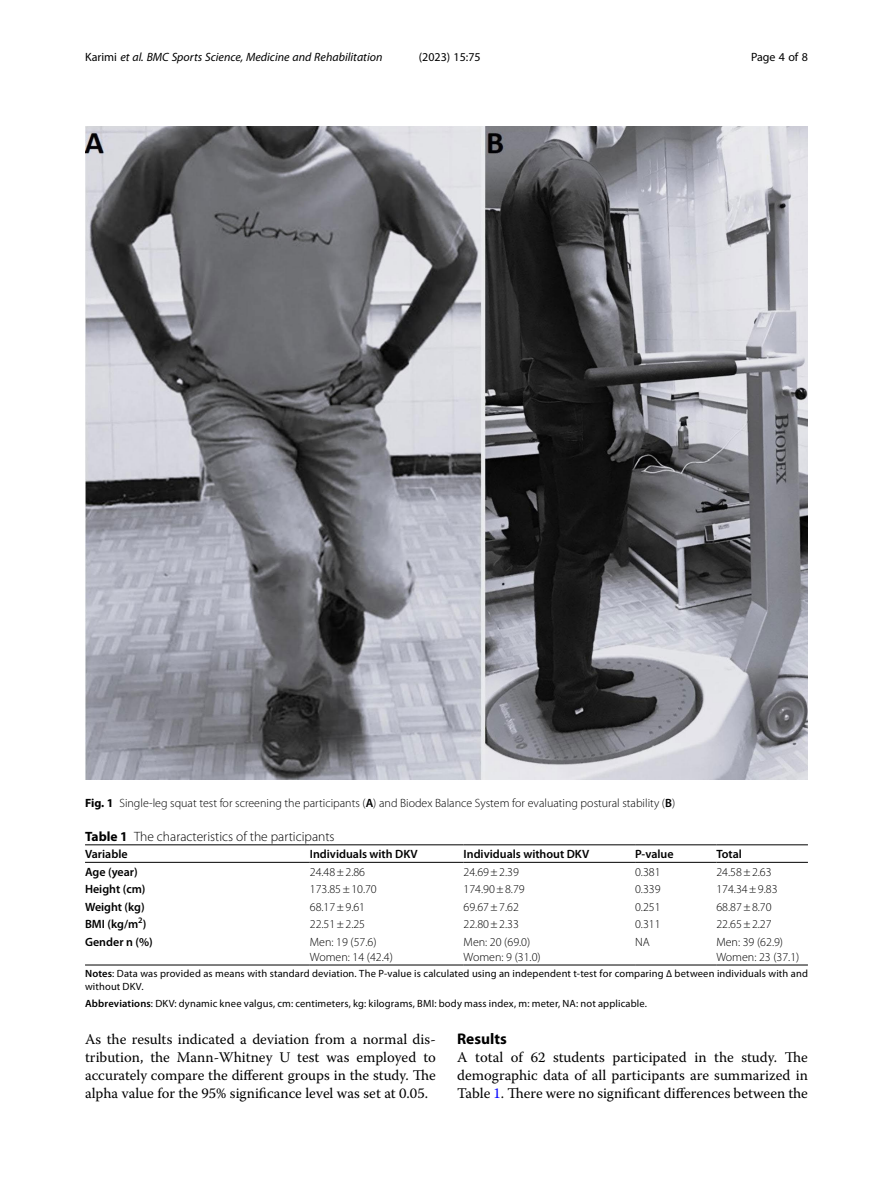
<style>
.page{position:relative;width:893px;height:1191px;background:#fff}
.page>*{position:absolute;margin:0;border:0;box-sizing:border-box;transform-origin:0 0}
.Head_1{font:700 15.45px "Myriad Pro";color:#000}
.Body_Text{font:14.7px/18px "Warnock Pro";color:#000;text-align:justify}
.Table_Caption{font:300 13.5px "Myriad Pro";color:#000}
.Table_Body{font:300 12px "Myriad Pro";color:#000}
.Figure_Caption{font:300 12px "Myriad Pro";color:#000}
.Table_Head{font:600 12px "Myriad Pro";color:#000}
.t1{font:italic 12px "Myriad Pro";color:#000}
.Table_Body-2{font:600 12px "Myriad Pro";color:#000}
.t2{font:12px "Myriad Pro";color:#000}
.Table_Footnote{font:10.5px/12.8px "Myriad Pro";letter-spacing:.015em;color:#000}
.s1{font-style:normal}
.s2{font-weight:700}
.s3{font-weight:600}
.s4{color:#00f}
</style>
<div class="page">
<hr style="left:85px;top:862px;width:225px;height:1px;background:#000">
<hr style="left:310px;top:844px;width:154px;height:1px;background:#000">
<hr style="left:310px;top:862px;width:154px;height:1px;background:#000">
<hr style="left:464px;top:844px;width:171px;height:1px;background:#000">
<hr style="left:464px;top:862px;width:171px;height:1px;background:#000">
<hr style="left:635px;top:844px;width:81px;height:1px;background:#000">
<hr style="left:635px;top:862px;width:81px;height:1px;background:#000">
<hr style="left:716px;top:844px;width:92px;height:1px;background:#000">
<hr style="left:716px;top:862px;width:92px;height:1px;background:#000">
<hr style="left:310px;top:964px;width:154px;height:1px;background:#000">
<hr style="left:464px;top:964px;width:171px;height:1px;background:#000">
<hr style="left:635px;top:964px;width:81px;height:1px;background:#000">
<hr style="left:716px;top:964px;width:92px;height:1px;background:#000">
<hr style="left:85px;top:964px;width:225px;height:1px;background:#000">
<hr style="left:85px;top:844px;width:225px;height:1px;background:#000">
<img style="left:85px;top:126px;width:723px;height:653px">
<p class="t1" style="left:85px;top:50px;width:299px"><span class="s1">Karimi</span> et al. BMC Sports Science, Medicine and Rehabilitation</p>
<p class="t2" style="left:419px;top:50px;width:63px">(2023) 15:75</p>
<p class="t2" style="left:751px;top:50px;width:58px">Page 4 of 8</p>
<p class="Figure_Caption" style="left:85px;top:796px;width:592px"><span class="s2">Fig. 1</span> Single-leg squat test for screening the participants (<span class="s3">A</span>) and Biodex Balance System for evaluating postural stability (<span class="s3">B</span>)</p>
<p class="Table_Caption" style="left:85px;top:828px;width:251px"><span class="s2">Table 1</span> The characteristics of the participants</p>
<p class="Table_Head" style="left:85px;top:846px;width:44px">Variable</p>
<p class="Table_Head" style="left:310px;top:846px;width:109px">Individuals with DKV</p>
<p class="Table_Head" style="left:464px;top:846px;width:127px">Individuals without DKV</p>
<p class="Table_Head" style="left:635px;top:846px;width:40px">P-value</p>
<p class="Table_Head" style="left:716px;top:846px;width:27px">Total</p>
<p class="Table_Body-2" style="left:85px;top:864px;width:54px">Age (year)</p>
<p class="Table_Body" style="left:310px;top:865px;width:57px">24.48±2.86</p>
<p class="Table_Body" style="left:464px;top:865px;width:57px">24.69±2.39</p>
<p class="Table_Body" style="left:635px;top:865px;width:27px">0.381</p>
<p class="Table_Body" style="left:716px;top:865px;width:57px">24.58±2.63</p>
<p class="Table_Body-2" style="left:85px;top:881px;width:62px">Height (cm)</p>
<p class="Table_Body" style="left:310px;top:882px;width:69px">173.85±10.70</p>
<p class="Table_Body" style="left:464px;top:882px;width:63px">174.90±8.79</p>
<p class="Table_Body" style="left:635px;top:882px;width:27px">0.339</p>
<p class="Table_Body" style="left:716px;top:882px;width:63px">174.34±9.83</p>
<p class="Table_Body-2" style="left:85px;top:899px;width:61px">Weight (kg)</p>
<p class="Table_Body" style="left:310px;top:900px;width:57px">68.17±9.61</p>
<p class="Table_Body" style="left:464px;top:900px;width:57px">69.67±7.62</p>
<p class="Table_Body" style="left:635px;top:900px;width:27px">0.251</p>
<p class="Table_Body" style="left:716px;top:900px;width:57px">68.87±8.70</p>
<p class="Table_Body-2" style="left:85px;top:916px;width:63px">BMI (kg/m<sup>2</sup>)</p>
<p class="Table_Body" style="left:310px;top:917px;width:57px">22.51±2.25</p>
<p class="Table_Body" style="left:464px;top:917px;width:57px">22.80±2.33</p>
<p class="Table_Body" style="left:635px;top:917px;width:27px">0.311</p>
<p class="Table_Body" style="left:716px;top:917px;width:57px">22.65±2.27</p>
<p class="Table_Body-2" style="left:85px;top:934px;width:69px">Gender n (%)</p>
<p class="Table_Body" style="left:310px;top:935px;width:68px">Men: 19 (57.6)</p>
<p class="Table_Body" style="left:310px;top:950px;width:85px">Women: 14 (42.4)</p>
<p class="Table_Body" style="left:635px;top:935px;width:16px">NA</p>
<p class="Table_Body" style="left:716px;top:935px;width:68px">Men: 39 (62.9)</p>
<p class="Table_Body" style="left:716px;top:950px;width:85px">Women: 23 (37.1)</p>
<p class="Table_Footnote" style="left:85px;top:967px;width:724px"><span class="s3">Notes</span>: Data was provided as means with standard deviation. The P-value is calculated using an independent t-test for comparing ∆ between individuals with and without DKV.</p>
<p class="Table_Footnote" style="left:85px;top:996px;width:563px"><span class="s3">Abbreviations</span>: DKV: dynamic knee valgus, cm: centimeters, kg: kilograms, BMI: body mass index, m: meter, NA: not applicable.</p>
<p class="Table_Body" style="left:464px;top:935px;width:68px">Men: 20 (69.0)</p>
<p class="Table_Body" style="left:464px;top:950px;width:79px">Women: 9 (31.0)</p>
<p class="Body_Text" style="left:85px;top:1030px;width:352px">As the results indicated a deviation from a normal dis&shy;tribution, the Mann-Whitney U test was employed to accurately compare the different groups in the study. The alpha value for the 95% significance level was set at 0.05.</p>
<p class="Head_1" style="left:457px;top:1029px;width:51px">Results</p>
<p class="Body_Text" style="left:457px;top:1048px;width:352px">A total of 62 students participated in the study. The demographic data of all participants are summarized in Table <span class="s4">1</span>. There were no significant differences between the</p>
</div>
